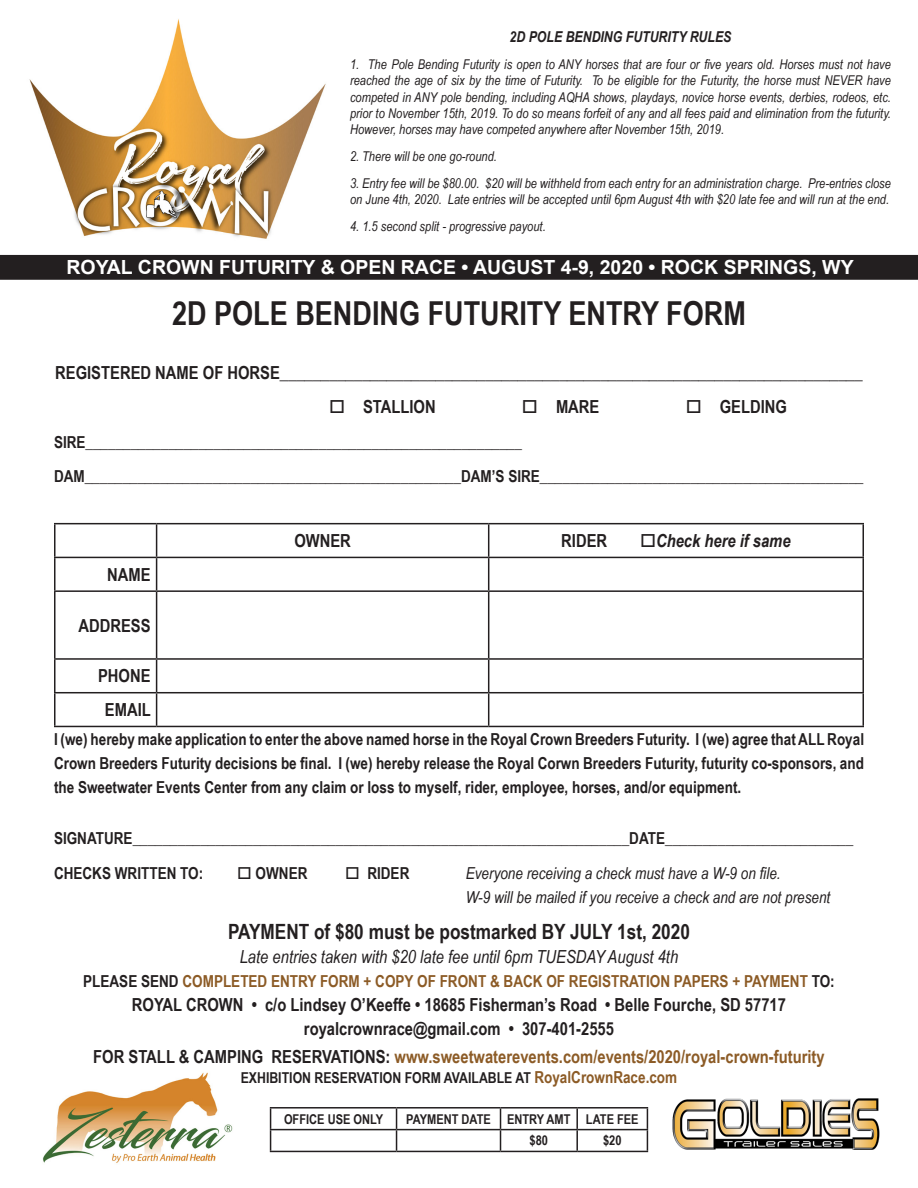
<style>
.page{position:relative;width:918px;height:1188px;background:#fff}
.page>*{position:absolute;margin:0;border:0;box-sizing:border-box;transform-origin:0 0}
.t1{font:700 33px "Arial Narrow";color:#231f20}
.t2{font:700 21px "Arial Narrow";color:#231f20}
.t3{font:700 19.5px "Arial";color:#fff}
.t4{font:700 18px "Arial Narrow";color:#231f20}
.t5{font:700 18px "Arial Narrow";color:#8c5b26}
.t6{font:italic 18px "Arial Narrow";color:#231f20}
.t7{font:italic 700 18px "Arial Narrow";color:#231f20}
.t8{font:700 16.5px/24px "Arial Narrow";color:#231f20;text-align:justify}
.t9{font:italic 16.5px "Arial Narrow";color:#231f20}
.t10{font:700 16.5px "Arial Narrow";color:#8c5b26}
.t11{font:700 15px "Arial Narrow";color:#231f20}
.t12{font:italic 700 15px "Arial Narrow";color:#231f20}
.t13{font:italic 13.5px/16.2px "Arial Narrow";color:#231f20;text-align:justify}
.t14{font:700 13.5px "Arial Narrow";color:#231f20}
.s1{color:#231f20}
.s2{font-size:16.5px;color:#8c5b26}
</style>
<div class="page">
<img style="left:43px;top:1072px;width:190px;height:91px">
<img style="left:0;top:19px;width:364px;height:236px">
<div style="left:0;top:255px;width:918px;height:25px;background:#231f20"></div>
<hr style="left:54px;top:523px;width:103px;height:1px;background:#231f20">
<hr style="left:54px;top:524px;width:2px;height:33px;background:#231f20">
<hr style="left:157px;top:523px;width:332px;height:1px;background:#231f20">
<hr style="left:156px;top:524px;width:1px;height:33px;background:#231f20">
<hr style="left:489px;top:523px;width:375px;height:1px;background:#231f20">
<hr style="left:488px;top:524px;width:1px;height:33px;background:#231f20">
<hr style="left:862px;top:524px;width:2px;height:33px;background:#231f20">
<hr style="left:54px;top:557px;width:103px;height:1px;background:#231f20">
<hr style="left:54px;top:558px;width:2px;height:32px;background:#231f20">
<hr style="left:157px;top:557px;width:332px;height:1px;background:#231f20">
<hr style="left:156px;top:558px;width:1px;height:32px;background:#231f20">
<hr style="left:489px;top:557px;width:375px;height:1px;background:#231f20">
<hr style="left:488px;top:558px;width:1px;height:32px;background:#231f20">
<hr style="left:862px;top:558px;width:2px;height:32px;background:#231f20">
<hr style="left:54px;top:590px;width:103px;height:2px;background:#231f20">
<hr style="left:54px;top:592px;width:2px;height:66px;background:#231f20">
<hr style="left:157px;top:590px;width:332px;height:2px;background:#231f20">
<hr style="left:156px;top:592px;width:1px;height:66px;background:#231f20">
<hr style="left:489px;top:590px;width:375px;height:2px;background:#231f20">
<hr style="left:488px;top:592px;width:1px;height:66px;background:#231f20">
<hr style="left:862px;top:592px;width:2px;height:66px;background:#231f20">
<hr style="left:54px;top:658px;width:103px;height:2px;background:#231f20">
<hr style="left:54px;top:660px;width:2px;height:32px;background:#231f20">
<hr style="left:157px;top:658px;width:332px;height:2px;background:#231f20">
<hr style="left:156px;top:660px;width:1px;height:32px;background:#231f20">
<hr style="left:489px;top:658px;width:375px;height:2px;background:#231f20">
<hr style="left:488px;top:660px;width:1px;height:32px;background:#231f20">
<hr style="left:862px;top:660px;width:2px;height:32px;background:#231f20">
<hr style="left:54px;top:692px;width:103px;height:1px;background:#231f20">
<hr style="left:54px;top:693px;width:2px;height:33px;background:#231f20">
<hr style="left:157px;top:692px;width:332px;height:1px;background:#231f20">
<hr style="left:156px;top:693px;width:1px;height:33px;background:#231f20">
<hr style="left:489px;top:692px;width:375px;height:1px;background:#231f20">
<hr style="left:488px;top:693px;width:1px;height:33px;background:#231f20">
<hr style="left:862px;top:693px;width:2px;height:33px;background:#231f20">
<hr style="left:54px;top:726px;width:103px;height:1px;background:#231f20">
<hr style="left:157px;top:726px;width:332px;height:1px;background:#231f20">
<hr style="left:489px;top:726px;width:375px;height:1px;background:#231f20">
<hr style="left:270px;top:1107px;width:127px;height:2px;background:#231f20">
<hr style="left:397px;top:1107px;width:104px;height:2px;background:#231f20">
<hr style="left:501px;top:1107px;width:76px;height:2px;background:#231f20">
<hr style="left:577px;top:1107px;width:71px;height:2px;background:#231f20">
<hr style="left:576px;top:1109px;width:2px;height:20px;background:#231f20">
<hr style="left:270px;top:1129px;width:127px;height:1px;background:#231f20">
<svg style="left:270px;top:1109px;width:1px;height:42px"></svg>
<hr style="left:397px;top:1129px;width:104px;height:1px;background:#231f20">
<svg style="left:396px;top:1109px;width:1px;height:42px"></svg>
<hr style="left:501px;top:1129px;width:76px;height:1px;background:#231f20">
<svg style="left:500px;top:1109px;width:1px;height:42px"></svg>
<hr style="left:577px;top:1129px;width:71px;height:1px;background:#231f20">
<hr style="left:576px;top:1130px;width:2px;height:21px;background:#231f20">
<svg style="left:647px;top:1109px;width:1px;height:42px"></svg>
<hr style="left:270px;top:1151px;width:127px;height:1px;background:#231f20">
<hr style="left:397px;top:1151px;width:104px;height:1px;background:#231f20">
<hr style="left:501px;top:1151px;width:76px;height:1px;background:#231f20">
<hr style="left:577px;top:1151px;width:71px;height:1px;background:#231f20">
<img style="left:672px;top:1098px;width:208px;height:52px">
<p class="t12" style="left:510px;top:26px;width:223px">2D POLE BENDING FUTURITY RULES</p>
<p class="t13" style="left:350px;top:56px;width:542px">1. The Pole Bending Futurity is open to ANY horses that are four or five years old. Horses must not have reached the age of six by the time of Futurity. To be eligible for the Futurity, the horse must NEVER have competed in ANY pole bending, including AQHA shows, playdays, novice horse events, derbies, rodeos, etc. prior to November 15th, 2019. To do so means forfeit of any and all fees paid and elimination from the futurity.<br>However, horses may have competed anywhere after November 15th, 2019.</p>
<p class="t13" style="left:350px;top:148px;width:148px">2. There will be one go-round.</p>
<p class="t13" style="left:350px;top:175px;width:542px">3. Entry fee will be $80.00. $20 will be withheld from each entry for an administration charge. Pre-entries close on June 4th, 2020. Late entries will be accepted until 6pm August 4th with $20 late fee and will run at the end.</p>
<p class="t13" style="left:350px;top:218px;width:197px">4. 1.5 second split - progressive payout.</p>
<p class="t3" style="left:66px;top:255px;width:789px">ROYAL CROWN FUTURITY &amp; OPEN RACE • AUGUST 4-9, 2020 • ROCK SPRINGS, WY</p>
<p class="t1" style="left:172px;top:288px;width:575px">2D POLE BENDING FUTURITY ENTRY FORM</p>
<p class="t4" style="left:55px;top:359px;width:809px">REGISTERED NAME OF HORSE_______________________________________________________________________</p>
<p class="t4" style="left:329px;top:393px;width:108px">□ STALLION</p>
<p class="t4" style="left:522px;top:393px;width:79px">□ MARE</p>
<p class="t4" style="left:686px;top:393px;width:103px">□ GELDING</p>
<p class="t8" style="left:54px;top:429px;width:469px">SIRE__________________________________________________________</p>
<p class="t8" style="left:54px;top:464px;width:811px">DAM__________________________________________________DAM’S SIRE___________________________________________</p>
<p class="t4" style="left:294px;top:527px;width:58px">OWNER</p>
<p class="t4" style="left:561px;top:528px;width:47px">RIDER</p>
<p class="t7" style="left:640px;top:528px;width:152px">□Check here if same</p>
<p class="t4" style="left:107px;top:561px;width:45px">NAME</p>
<p class="t4" style="left:78px;top:612px;width:74px">ADDRESS</p>
<p class="t4" style="left:98px;top:662px;width:54px">PHONE</p>
<p class="t4" style="left:105px;top:696px;width:47px">EMAIL</p>
<p class="t8" style="left:54px;top:727px;width:812px">I (we) hereby make application to enter the above named horse in the Royal Crown Breeders Futurity. I (we) agree that ALL Royal Crown Breeders Futurity decisions be final. I (we) hereby release the Royal Corwn Breeders Futurity, futurity co-sponsors, and the Sweetwater Events Center from any claim or loss to myself, rider, employee, horses, and/or equipment.</p>
<p class="t8" style="left:54px;top:826px;width:801px">SIGNATURE__________________________________________________________________DATE_________________________</p>
<p class="t8" style="left:54px;top:860px;width:151px">CHECKS WRITTEN TO:</p>
<p class="t8" style="left:237px;top:860px;width:72px">□ OWNER</p>
<p class="t8" style="left:345px;top:860px;width:66px">□ RIDER</p>
<p class="t9" style="left:466px;top:861px;width:316px">Everyone receiving a check must have a W-9 on file.</p>
<p class="t9" style="left:466px;top:885px;width:366px">W-9 will be mailed if you receive a check and are not present</p>
<p class="t2" style="left:228px;top:915px;width:463px">PAYMENT of $80 must be postmarked BY JULY 1st, 2020</p>
<p class="t6" style="left:240px;top:944px;width:440px">Late entries taken with $20 late fee until 6pm TUESDAY August 4th</p>
<p class="t10" style="left:83px;top:968px;width:753px"><span class="s1">PLEASE SEND</span> COMPLETED ENTRY FORM + COPY OF FRONT &amp; BACK OF REGISTRATION PAPERS + PAYMENT <span class="s1">TO:</span></p>
<p class="t4" style="left:132px;top:991px;width:656px">ROYAL CROWN • c/o Lindsey O’Keeffe • 18685 Fisherman’s Road • Belle Fourche, SD 57717</p>
<p class="t4" style="left:304px;top:1015px;width:312px">royalcrownrace@gmail.com • 307-401-2555</p>
<p class="t5" style="left:93px;top:1043px;width:733px"><span class="s1">FOR STALL &amp; CAMPING RESERVATIONS:</span> www.sweetwaterevents.com/events/2020/royal-crown-futurity</p>
<p class="t11" style="left:241px;top:1066px;width:438px">EXHIBITION RESERVATION FORM AVAILABLE AT <span class="s2">RoyalCrownRace.com</span></p>
<p class="t14" style="left:284px;top:1109px;width:101px">OFFICE USE ONLY</p>
<p class="t14" style="left:406px;top:1109px;width:86px">PAYMENT DATE</p>
<p class="t14" style="left:507px;top:1109px;width:65px">ENTRY AMT</p>
<p class="t14" style="left:586px;top:1109px;width:54px">LATE FEE</p>
<p class="t14" style="left:530px;top:1130px;width:20px">$80</p>
<p class="t14" style="left:603px;top:1130px;width:20px">$20</p>
</div>
